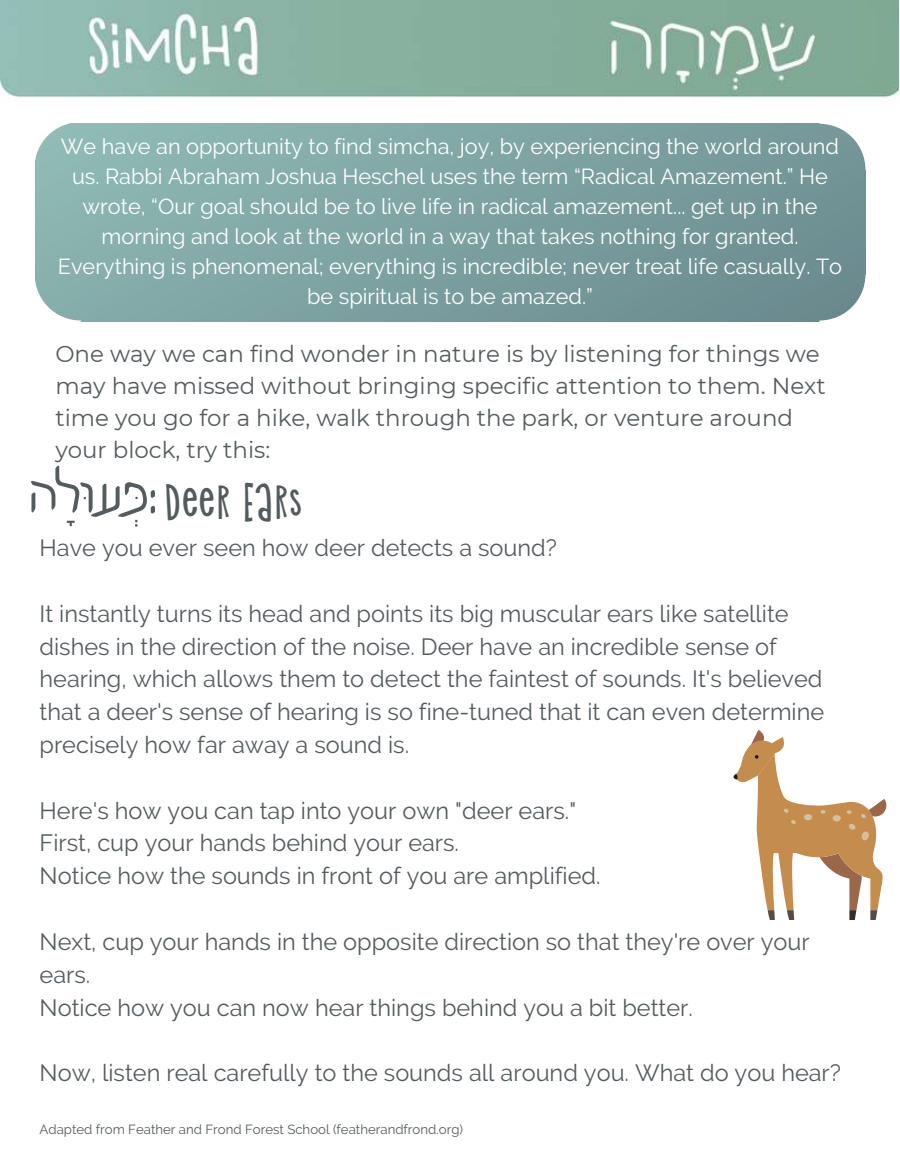
<style>
.page{position:relative;width:900px;height:1164px;background:#fff}
.page>*{position:absolute;margin:0;border:0;box-sizing:border-box;transform-origin:0 0}
.t1{font:62.4px "Shuneet";color:#545b5e}
.t2{font:43px "Shnobel";color:#545b5e}
.t3{font:23.6px/32.8px "Raleway";color:#545b5e}
.t4{font:23px/32px "Montserrat";color:#545b5e}
.t5{font:21.8px/30px "Raleway";color:#fff;text-align:center}
.t6{font:13.2px "Raleway";color:#545b5e}
</style>
<div class="page">
<svg style="left:733px;top:730px;width:153px;height:190px"></svg>
<div style="left:35px;top:123px;width:831px;height:198px;background:linear-gradient(to right,#8cb6b1,#6e8f93)"></div>
<svg style="left:35px;top:123px;width:45px;height:45px"></svg>
<svg style="left:819px;top:123px;width:47px;height:47px"></svg>
<svg style="left:35px;top:275px;width:46px;height:47px"></svg>
<svg style="left:819px;top:275px;width:47px;height:47px"></svg>
<img style="left:0;top:0;width:899px;height:98px">
<p class="t5" style="left:58px;top:132px;width:786px">We have an opportunity to find simcha, joy, by experiencing the world around us. Rabbi Abraham Joshua Heschel uses the term “Radical Amazement.” He wrote, “Our goal should be to live life in radical amazement... get up in the morning and look at the world in a way that takes nothing for granted.<br>Everything is phenomenal; everything is incredible; never treat life casually. To be spiritual is to be amazed.”</p>
<p class="t4" style="left:55px;top:337px;width:772px">One way we can find wonder in nature is by listening for things we may have missed without bringing specific attention to them. Next time you go for a hike, walk through the park, or venture around your block, try this:</p>
<h2 class="t2" style="left:166px;top:473px;width:139px">Deer Ears</h2>
<h1 class="t1" style="left:28px;top:465px;width:131px">ה עו ּל ָ :פ ּ ְ</h1>
<p class="t3" style="left:40px;top:531px;width:519px">Have you ever seen how deer detects a sound?</p>
<p class="t3" style="left:40px;top:597px;width:786px">It instantly turns its head and points its big muscular ears like satellite dishes in the direction of the noise. Deer have an incredible sense of hearing, which allows them to detect the faintest of sounds. It's believed that a deer's sense of hearing is so fine-tuned that it can even determine precisely how far away a sound is.</p>
<p class="t3" style="left:40px;top:794px;width:562px">Here's how you can tap into your own "deer ears."<br>First, cup your hands behind your ears.<br>Notice how the sounds in front of you are amplified.</p>
<p class="t3" style="left:40px;top:925px;width:772px">Next, cup your hands in the opposite direction so that they're over your ears.<br>Notice how you can now hear things behind you a bit better.</p>
<p class="t3" style="left:40px;top:1056px;width:803px">Now, listen real carefully to the sounds all around you. What do you hear?</p>
<p class="t6" style="left:40px;top:1122px;width:425px">Adapted from Feather and Frond Forest School (featherandfrond.org)</p>
</div>
